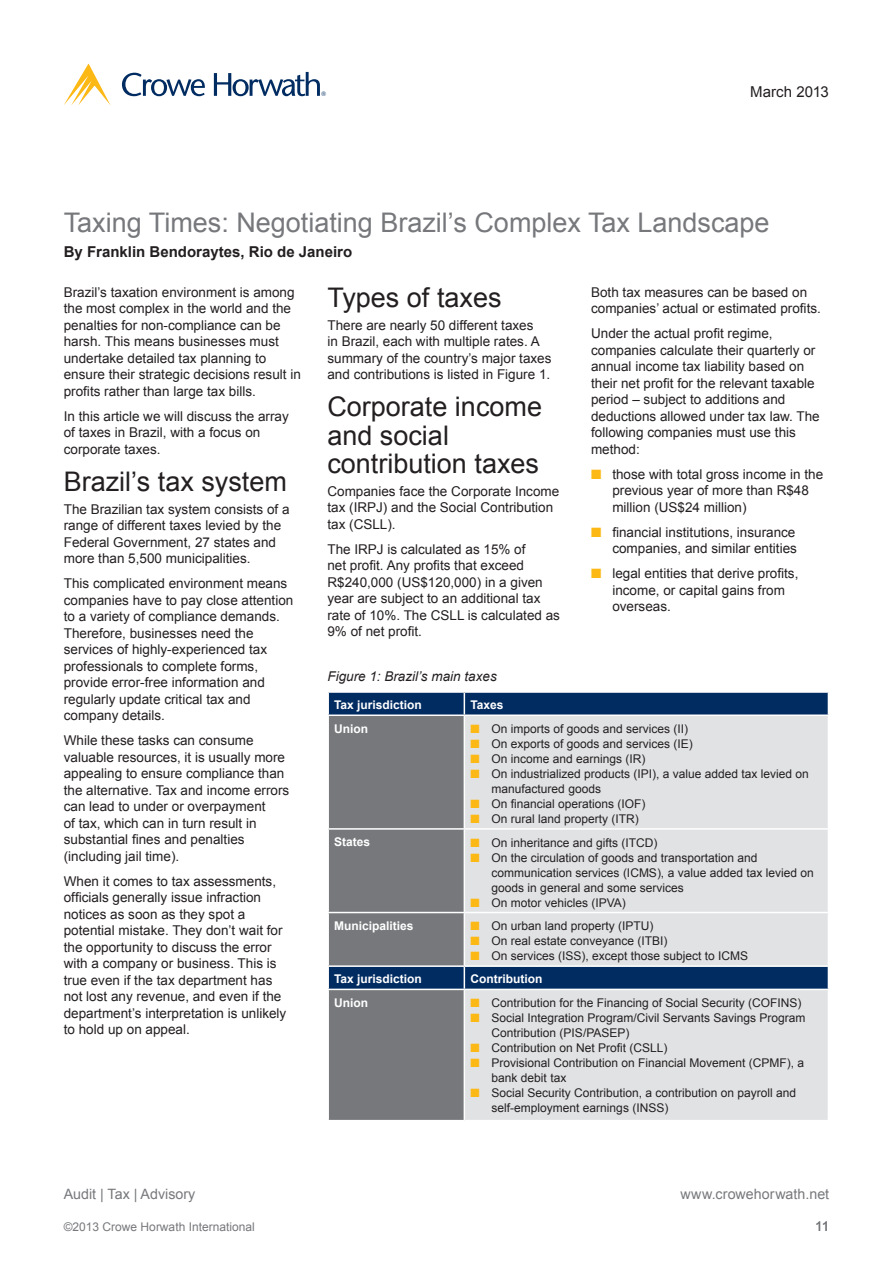
<style>
.page{position:relative;width:893px;height:1263px;background:#fff}
.page>*{position:absolute;margin:0;border:0;box-sizing:border-box;transform-origin:0 0}
.t1{font:27px/28.5px "Arial";color:#231f20}
.t2{font:27px "Arial";color:#76787b}
.t3{font:700 15px "Arial";color:#231f20}
.t4{font:15px "Arial";color:#231f20}
.t5{font:14.25px "Arial";color:#76787b}
.t6{font:13.5px/16.5px "Arial";color:#231f20}
.t7{font:italic 13.5px "Arial";color:#231f20}
.t8{font:13.5px "Arial";color:#76787b}
.t9{font:12px/15px "Arial";color:#231f20}
.t10{font:700 12px "Arial";color:#fff}
.t11{font:12px "Arial";color:#76787b}
.t12{font:6.3px "News Gothic BT";color:#002c62}
.s1{color:#fcb814}
</style>
<div class="page">
<svg style="left:122px;top:73px;width:83px;height:23px"></svg>
<svg style="left:214px;top:72px;width:106px;height:24px"></svg>
<svg style="left:64px;top:64px;width:46px;height:41px"></svg>
<div style="left:329px;top:693px;width:499px;height:21px;background:#002c62"></div>
<svg style="left:329px;top:716px;width:135px;height:404px;background:#70747a"></svg>
<div style="left:465px;top:716px;width:363px;height:404px;background:#e1e2e4"></div>
<svg style="left:464px;top:693px;width:1px;height:21px"></svg>
<hr style="left:327px;top:828px;width:137px;height:2px;background:#fff">
<hr style="left:464px;top:828px;width:365px;height:2px;background:#fff">
<hr style="left:327px;top:912px;width:137px;height:1px;background:#fff">
<hr style="left:464px;top:912px;width:365px;height:1px;background:#fff">
<hr style="left:327px;top:965px;width:137px;height:2px;background:#fff">
<hr style="left:464px;top:965px;width:365px;height:2px;background:#fff">
<hr style="left:327px;top:989px;width:137px;height:1px;background:#fff">
<hr style="left:464px;top:989px;width:365px;height:1px;background:#fff">
<p class="t12" style="left:321px;top:90px;width:7px">®</p>
<p class="t4" style="left:750px;top:82px;width:80px">March 2013</p>
<h1 class="t2" style="left:64px;top:205px;width:707px">Taxing Times: Negotiating Brazil’s Complex Tax Landscape</h1>
<p class="t3" style="left:64px;top:242px;width:290px">By Franklin Bendoraytes, Rio de Janeiro</p>
<h1 class="t1" style="left:327px;top:283px;width:176px">Types of taxes</h1>
<p class="t6" style="left:327px;top:317px;width:226px">There are nearly 50 different taxes<br>in Brazil, each with multiple rates. A summary of the country’s major taxes and contributions is listed in Figure 1.</p>
<h1 class="t1" style="left:327px;top:393px;width:216px">Corporate income and social contribution taxes</h1>
<p class="t6" style="left:327px;top:483px;width:233px">Companies face the Corporate Income tax (IRPJ) and the Social Contribution tax (CSLL).</p>
<p class="t6" style="left:327px;top:541px;width:234px">The IRPJ is calculated as 15% of<br>net profit. Any profits that exceed<br>R$240,000 (US$120,000) in a given year are subject to an additional tax rate of 10%. The CSLL is calculated as<br>9% of net profit.</p>
<p class="t6" style="left:64px;top:284px;width:239px">Brazil’s taxation environment is among the most complex in the world and the penalties for non-compliance can be harsh. This means businesses must undertake detailed tax planning to ensure their strategic decisions result in profits rather than large tax bills.</p>
<p class="t6" style="left:64px;top:408px;width:227px">In this article we will discuss the array of taxes in Brazil, with a focus on corporate taxes.</p>
<h1 class="t1" style="left:64px;top:467px;width:225px">Brazil’s tax system</h1>
<p class="t6" style="left:64px;top:501px;width:227px">The Brazilian tax system consists of a range of different taxes levied by the Federal Government, 27 states and more than 5,500 municipalities.</p>
<p class="t6" style="left:64px;top:575px;width:231px">This complicated environment means companies have to pay close attention to a variety of compliance demands.<br>Therefore, businesses need the services of highly-experienced tax professionals to complete forms, provide error-free information and regularly update critical tax and company details.</p>
<p class="t6" style="left:64px;top:732px;width:227px">While these tasks can consume valuable resources, it is usually more appealing to ensure compliance than the alternative. Tax and income errors can lead to under or overpayment<br>of tax, which can in turn result in substantial fines and penalties (including jail time).</p>
<p class="t6" style="left:64px;top:873px;width:224px">When it comes to tax assessments, officials generally issue infraction notices as soon as they spot a potential mistake. They don’t wait for the opportunity to discuss the error with a company or business. This is true even if the tax department has not lost any revenue, and even if the department’s interpretation is unlikely to hold up on appeal.</p>
<p class="t6" style="left:591px;top:284px;width:231px">Both tax measures can be based on companies’ actual or estimated profits.</p>
<p class="t6" style="left:591px;top:325px;width:230px">Under the actual profit regime, companies calculate their quarterly or annual income tax liability based on their net profit for the relevant taxable period – subject to additions and deductions allowed under tax law. The following companies must use this method:</p>
<p class="t6" style="left:612px;top:466px;width:212px;text-indent:-21px"><span class="s1">■</span> those with total gross income in the previous year of more than R$48 million (US$24 million)</p>
<p class="t6" style="left:591px;top:524px;width:207px;text-align:right"><span class="s1">■</span> financial institutions, insurance companies, and similar entities</p>
<p class="t6" style="left:612px;top:565px;width:188px;text-indent:-21px"><span class="s1">■</span> legal entities that derive profits, income, or capital gains from overseas.</p>
<p class="t7" style="left:327px;top:667px;width:171px">Figure 1: Brazil’s main taxes</p>
<p class="t10" style="left:334px;top:697px;width:89px">Tax jurisdiction</p>
<p class="t10" style="left:470px;top:697px;width:35px">Taxes</p>
<p class="t10" style="left:334px;top:720px;width:35px">Union</p>
<p class="t9" style="left:470px;top:721px;width:219px"><span class="s1">■</span> On imports of goods and services (II)</p>
<p class="t9" style="left:470px;top:736px;width:224px"><span class="s1">■</span> On exports of goods and services (IE)</p>
<p class="t9" style="left:470px;top:751px;width:177px"><span class="s1">■</span> On income and earnings (IR)</p>
<p class="t9" style="left:492px;top:766px;width:319px;text-indent:-21px"><span class="s1">■</span> On industrialized products (IPI), a value added tax levied on manufactured goods</p>
<p class="t9" style="left:470px;top:796px;width:177px"><span class="s1">■</span> On financial operations (IOF)</p>
<p class="t9" style="left:470px;top:811px;width:170px"><span class="s1">■</span> On rural land property (ITR)</p>
<p class="t10" style="left:334px;top:834px;width:38px">States</p>
<p class="t9" style="left:470px;top:835px;width:189px"><span class="s1">■</span> On inheritance and gifts (ITCD)</p>
<p class="t9" style="left:492px;top:850px;width:324px;text-indent:-21px"><span class="s1">■</span> On the circulation of goods and transportation and communication services (ICMS), a value added tax levied on goods in general and some services</p>
<p class="t9" style="left:470px;top:895px;width:157px"><span class="s1">■</span> On motor vehicles (IPVA)</p>
<p class="t10" style="left:334px;top:918px;width:81px">Municipalities</p>
<p class="t9" style="left:470px;top:918px;width:185px"><span class="s1">■</span> On urban land property (IPTU)</p>
<p class="t9" style="left:470px;top:933px;width:199px"><span class="s1">■</span> On real estate conveyance (ITBI)</p>
<p class="t9" style="left:470px;top:948px;width:279px"><span class="s1">■</span> On services (ISS), except those subject to ICMS</p>
<p class="t10" style="left:334px;top:971px;width:89px">Tax jurisdiction</p>
<p class="t10" style="left:470px;top:971px;width:73px">Contribution</p>
<p class="t10" style="left:334px;top:994px;width:35px">Union</p>
<p class="t9" style="left:470px;top:995px;width:333px"><span class="s1">■</span> Contribution for the Financing of Social Security (COFINS)</p>
<p class="t9" style="left:492px;top:1010px;width:315px;text-indent:-21px"><span class="s1">■</span> Social Integration Program/Civil Servants Savings Program<br>Contribution (PIS/PASEP)</p>
<p class="t9" style="left:470px;top:1040px;width:199px"><span class="s1">■</span> Contribution on Net Profit (CSLL)</p>
<p class="t9" style="left:492px;top:1055px;width:314px;text-indent:-21px"><span class="s1">■</span> Provisional Contribution on Financial Movement (CPMF), a bank debit tax</p>
<p class="t9" style="left:492px;top:1085px;width:306px;text-indent:-21px"><span class="s1">■</span> Social Security Contribution, a contribution on payroll and self-employment earnings (INSS)</p>
<p class="t5" style="left:64px;top:1185px;width:133px">Audit | Tax | Advisory</p>
<p class="t5" style="left:680px;top:1185px;width:150px">www.crowehorwath.net</p>
<p class="t11" style="left:64px;top:1219px;width:192px">©2013 Crowe Horwath International</p>
<p class="t8" style="left:815px;top:1218px;width:15px">11</p>
</div>
